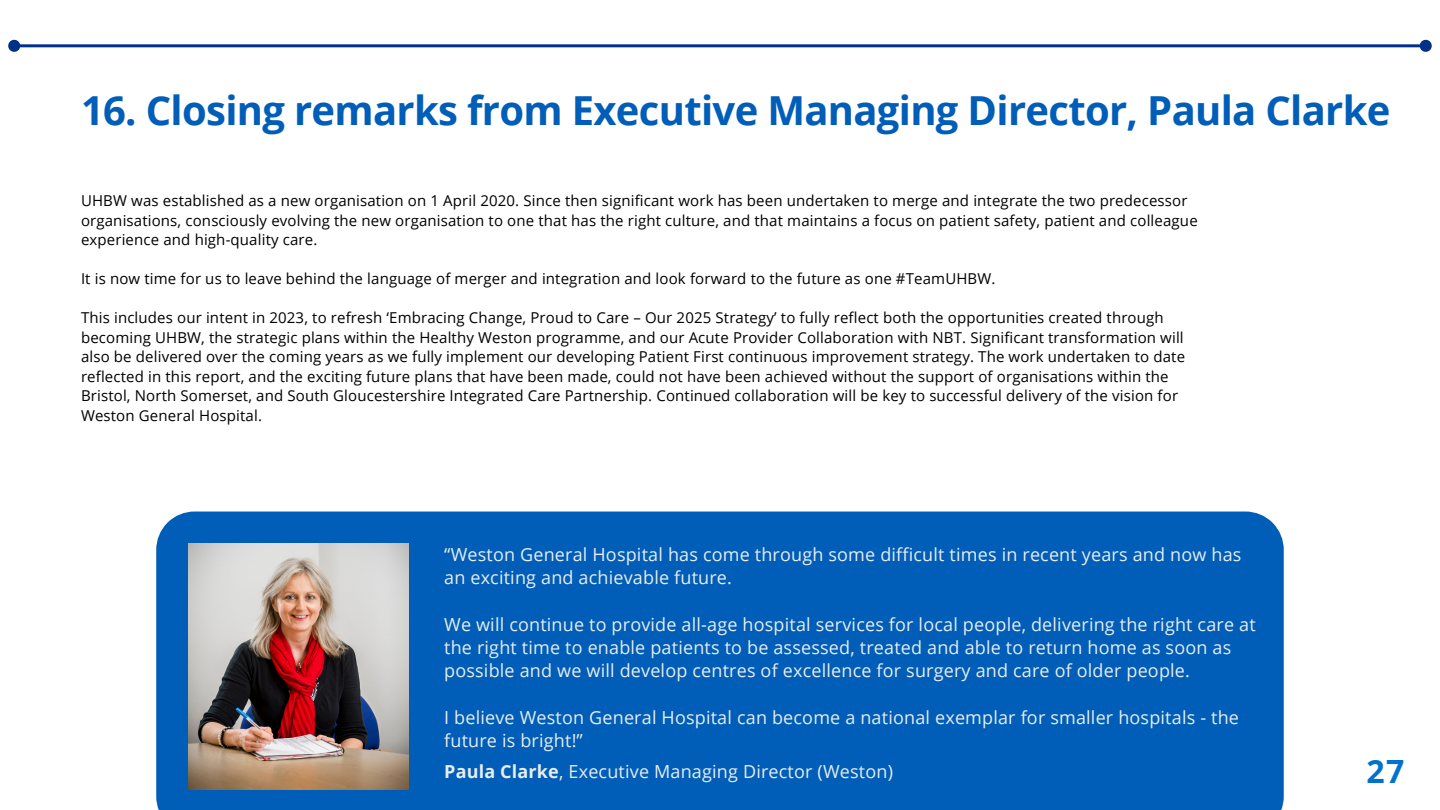
<style>
.page{position:relative;width:1440px;height:810px;background:#fff}
.page>*{position:absolute;margin:0;border:0;box-sizing:border-box;transform-origin:0 0}
.t1{font:700 40px "Open Sans";letter-spacing:-.015em;color:#005eb8}
.t2{font:700 32px "Open Sans";color:#0072ce}
.t3{font:18px/23.2px "Open Sans";letter-spacing:.01em;color:#e8edee}
.t4{font:15px/19.5px "Open Sans";letter-spacing:.01em;color:#000}
.s1{font-weight:700}
</style>
<div class="page">
<hr style="left:19px;top:44px;width:1401px;height:3px;background:#003087">
<svg style="left:8px;top:39px;width:14px;height:13px"></svg>
<svg style="left:1418px;top:39px;width:14px;height:13px"></svg>
<div style="left:156px;top:512px;width:1128px;height:298px;background:#005eb8"></div>
<img style="left:189px;top:544px;width:220px;height:245px">
<h1 class="t1" style="left:81px;top:82px;width:1311px">16. Closing remarks from Executive Managing Director, Paula Clarke</h1>
<p class="t4" style="left:81px;top:191px;width:1118px">UHBW was established as a new organisation on 1 April 2020. Since then significant work has been undertaken to merge and integrate the two predecessor organisations, consciously evolving the new organisation to one that has the right culture, and that maintains a focus on patient safety, patient and colleague experience and high-quality care.</p>
<p class="t4" style="left:81px;top:269px;width:916px">It is now time for us to leave behind the language of merger and integration and look forward to the future as one #TeamUHBW.</p>
<p class="t4" style="left:81px;top:308px;width:1106px">This includes our intent in 2023, to refresh ‘Embracing Change, Proud to Care – Our 2025 Strategy’ to fully reflect both the opportunities created through becoming UHBW, the strategic plans within the Healthy Weston programme, and our Acute Provider Collaboration with NBT. Significant transformation will also be delivered over the coming years as we fully implement our developing Patient First continuous improvement strategy. The work undertaken to date reflected in this report, and the exciting future plans that have been made, could not have been achieved without the support of organisations within the Bristol, North Somerset, and South Gloucestershire Integrated Care Partnership. Continued collaboration will be key to successful delivery of the vision for Weston General Hospital.</p>
<p class="t3" style="left:444px;top:542px;width:799px">“Weston General Hospital has come through some difficult times in recent years and now has an exciting and achievable future.</p>
<p class="t3" style="left:444px;top:612px;width:813px">We will continue to provide all-age hospital services for local people, delivering the right care at the right time to enable patients to be assessed, treated and able to return home as soon as possible and we will develop centres of excellence for surgery and care of older people.</p>
<p class="t3" style="left:444px;top:705px;width:796px">I believe Weston General Hospital can become a national exemplar for smaller hospitals - the future is bright!”</p>
<p class="t3" style="left:444px;top:759px;width:450px"><span class="s1">Paula Clarke</span>, Executive Managing Director (Weston)</p>
<h2 class="t2" style="left:1366px;top:749px;width:40px">27</h2>
</div>
